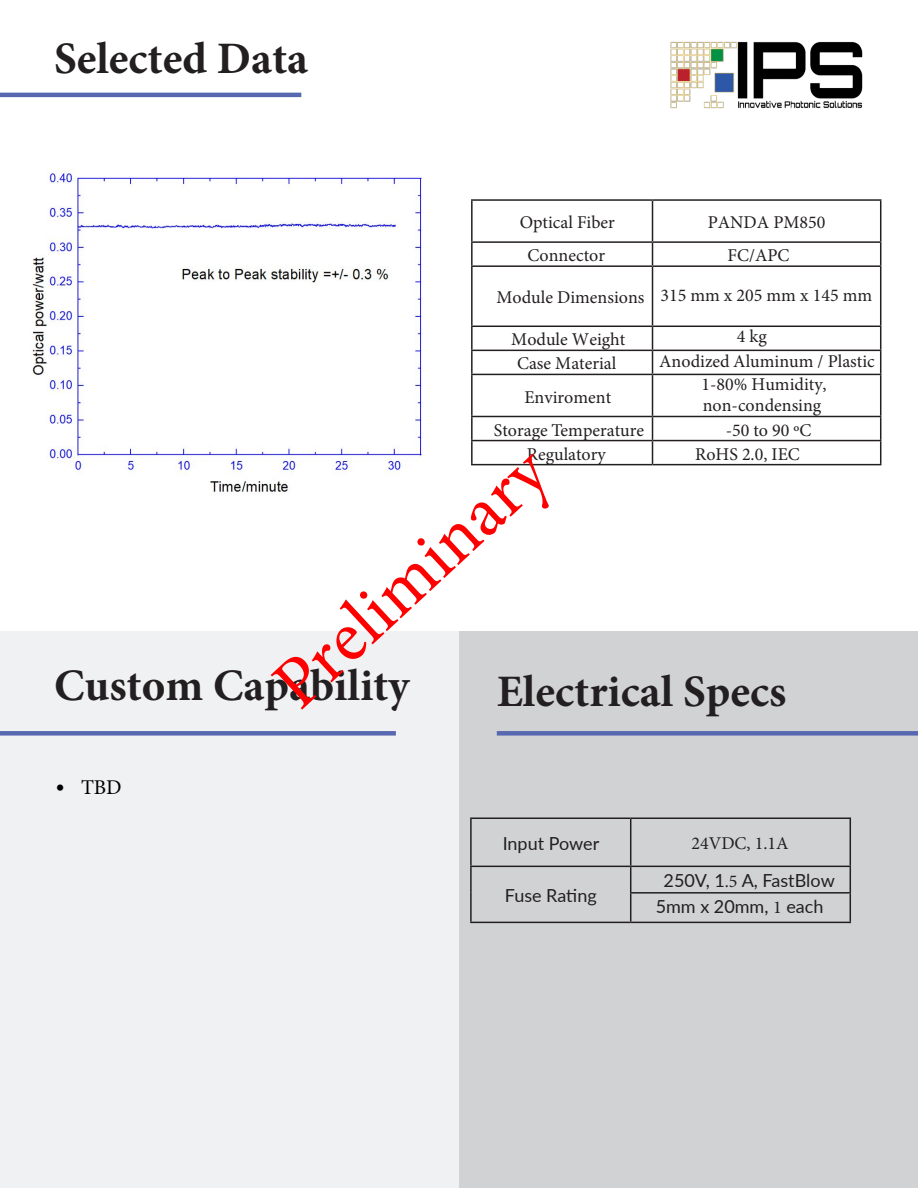
<style>
.page{position:relative;width:918px;height:1188px;background:#fff}
.page>*{position:absolute;margin:0;border:0;box-sizing:border-box;transform-origin:0 0}
.t1{font:72px "Minion Pro";color:#f00}
.t2{font:700 45px "Minion Pro";color:#231f20}
.t3{font:21px "Minion Pro";color:#000}
.t4{font:18px/21.6px "Minion Pro";color:#231f20}
.t5{font:18px "Lato";color:#231f20}
.s1{font-family:"Lato";font-weight:300}
.s2{font-family:"Minion Pro"}
</style>
<div class="page">
<div style="left:0;top:631px;width:459px;height:557px;background:#f0f1f2"></div>
<div style="left:0;top:731px;width:396px;height:5px;background:#5868b0"></div>
<div style="left:459px;top:631px;width:459px;height:557px;background:#d1d2d4"></div>
<hr style="left:0;top:93px;width:301px;height:4px;background:#5868b0">
<img style="left:670px;top:41px;width:193px;height:68px">
<div style="left:497px;top:731px;width:421px;height:5px;background:#5868b0"></div>
<img style="left:32px;top:169px;width:390px;height:323px">
<hr style="left:470px;top:818px;width:161px;height:1px;background:#231f20">
<hr style="left:470px;top:819px;width:2px;height:47px;background:#231f20">
<hr style="left:631px;top:818px;width:220px;height:1px;background:#231f20">
<hr style="left:630px;top:819px;width:1px;height:47px;background:#231f20">
<hr style="left:850px;top:819px;width:1px;height:47px;background:#231f20">
<hr style="left:470px;top:866px;width:161px;height:1px;background:#231f20">
<hr style="left:470px;top:867px;width:2px;height:26px;background:#231f20">
<hr style="left:631px;top:866px;width:220px;height:1px;background:#231f20">
<hr style="left:470px;top:893px;width:2px;height:29px;background:#231f20">
<hr style="left:630px;top:892px;width:221px;height:2px;background:#231f20">
<svg style="left:630px;top:867px;width:1px;height:55px"></svg>
<svg style="left:850px;top:867px;width:1px;height:55px"></svg>
<hr style="left:470px;top:922px;width:161px;height:1px;background:#231f20">
<hr style="left:631px;top:922px;width:220px;height:1px;background:#231f20">
<hr style="left:471px;top:199px;width:182px;height:2px;background:#231f20">
<hr style="left:471px;top:201px;width:2px;height:40px;background:#231f20">
<hr style="left:653px;top:199px;width:228px;height:2px;background:#231f20">
<hr style="left:652px;top:201px;width:1px;height:40px;background:#231f20">
<hr style="left:880px;top:201px;width:1px;height:40px;background:#231f20">
<hr style="left:471px;top:241px;width:182px;height:2px;background:#231f20">
<hr style="left:471px;top:243px;width:2px;height:22px;background:#231f20">
<hr style="left:653px;top:241px;width:228px;height:2px;background:#231f20">
<svg style="left:652px;top:243px;width:1px;height:22px"></svg>
<svg style="left:880px;top:243px;width:1px;height:22px"></svg>
<hr style="left:471px;top:265px;width:182px;height:2px;background:#231f20">
<hr style="left:471px;top:267px;width:2px;height:59px;background:#231f20">
<hr style="left:653px;top:265px;width:228px;height:2px;background:#231f20">
<hr style="left:652px;top:267px;width:1px;height:59px;background:#231f20">
<hr style="left:880px;top:267px;width:1px;height:59px;background:#231f20">
<hr style="left:471px;top:326px;width:182px;height:1px;background:#231f20">
<hr style="left:471px;top:327px;width:2px;height:23px;background:#231f20">
<hr style="left:653px;top:326px;width:228px;height:1px;background:#231f20">
<hr style="left:471px;top:350px;width:182px;height:1px;background:#231f20">
<hr style="left:471px;top:351px;width:2px;height:23px;background:#231f20">
<hr style="left:653px;top:350px;width:228px;height:1px;background:#231f20">
<svg style="left:652px;top:327px;width:1px;height:47px"></svg>
<svg style="left:880px;top:327px;width:1px;height:47px"></svg>
<hr style="left:471px;top:374px;width:182px;height:1px;background:#231f20">
<hr style="left:471px;top:375px;width:2px;height:41px;background:#231f20">
<hr style="left:653px;top:374px;width:228px;height:1px;background:#231f20">
<hr style="left:652px;top:375px;width:1px;height:41px;background:#231f20">
<hr style="left:880px;top:375px;width:1px;height:41px;background:#231f20">
<hr style="left:471px;top:416px;width:182px;height:1px;background:#231f20">
<hr style="left:471px;top:417px;width:2px;height:23px;background:#231f20">
<hr style="left:653px;top:416px;width:228px;height:1px;background:#231f20">
<hr style="left:471px;top:440px;width:182px;height:1px;background:#231f20">
<hr style="left:471px;top:441px;width:2px;height:23px;background:#231f20">
<hr style="left:653px;top:440px;width:228px;height:1px;background:#231f20">
<svg style="left:652px;top:417px;width:1px;height:47px"></svg>
<svg style="left:880px;top:417px;width:1px;height:47px"></svg>
<hr style="left:471px;top:464px;width:182px;height:1px;background:#231f20">
<hr style="left:653px;top:464px;width:228px;height:1px;background:#231f20">
<p class="t2" style="left:54px;top:27px;width:256px">Selected Data</p>
<p class="t4" style="left:520px;top:212px;width:97px">Optical Fiber</p>
<p class="t4" style="left:708px;top:211px;width:119px">PANDA PM850</p>
<p class="t4" style="left:528px;top:245px;width:79px">Connector</p>
<p class="t4" style="left:728px;top:245px;width:63px">FC/APC</p>
<p class="t4" style="left:497px;top:287px;width:149px">Module Dimensions</p>
<p class="t4" style="left:660px;top:284px;width:213px">315 mm x 205 mm x 145 mm</p>
<p class="t4" style="left:511px;top:329px;width:116px">Module Weight</p>
<p class="t4" style="left:737px;top:326px;width:32px">4 kg</p>
<p class="t4" style="left:517px;top:353px;width:101px">Case Material</p>
<p class="t4" style="left:659px;top:351px;width:217px">Anodized Aluminum / Plastic</p>
<p class="t4" style="left:524px;top:386px;width:88px">Enviroment</p>
<p class="t4" style="left:702px;top:373px;width:127px">1-80% Humidity, non-condensing</p>
<p class="t4" style="left:494px;top:419px;width:152px">Storage Temperature</p>
<p class="t4" style="left:726px;top:419px;width:87px">-50 to 90 ºC</p>
<p class="t4" style="left:527px;top:443px;width:80px">Regulatory</p>
<p class="t4" style="left:695px;top:443px;width:106px">RoHS 2.0, IEC</p>
<h1 class="t1" style="left:252px;top:660px;width:346px;rotate:-43deg">Preliminary</h1>
<p class="t2" style="left:54px;top:654px;width:357px">Custom Capability</p>
<p class="t2" style="left:497px;top:660px;width:291px">Electrical Specs</p>
<p class="t3" style="left:54px;top:773px;width:69px"><span class="s1">•</span> TBD</p>
<p class="t5" style="left:503px;top:830px;width:98px">Input Power</p>
<p class="t4" style="left:691px;top:833px;width:99px">24VDC, 1.1A</p>
<p class="t5" style="left:505px;top:882px;width:93px">Fuse Rating</p>
<p class="t5" style="left:664px;top:867px;width:173px">250V, 1<span class="s2">.5</span> A, FastBlow</p>
<p class="t5" style="left:656px;top:894px;width:169px">5mm x 20mm, <span class="s2">1</span> each</p>
</div>
